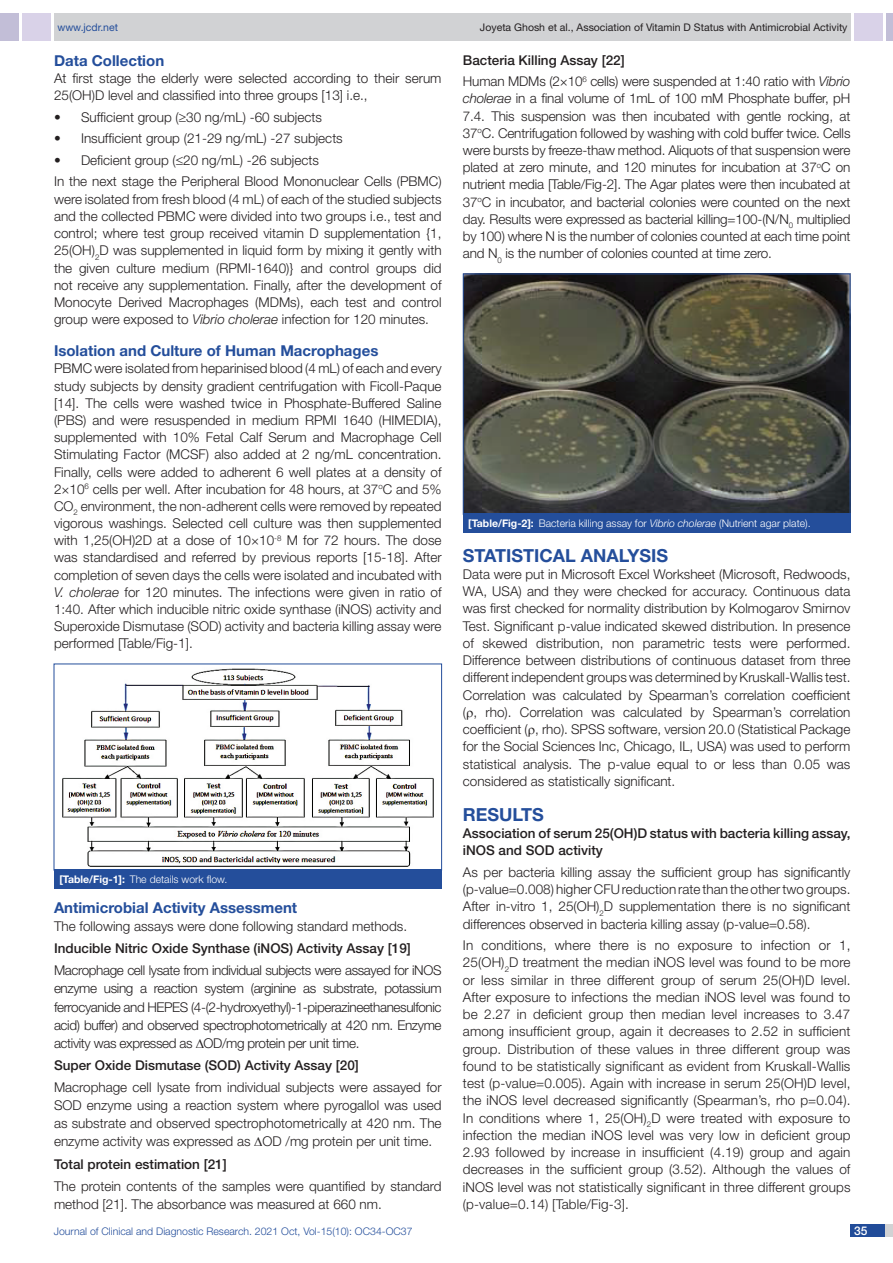
<style>
.page{position:relative;width:893px;height:1263px;background:#fff}
.page>*{position:absolute;margin:0;border:0;box-sizing:border-box;transform-origin:0 0}
.Heading{font:700 18px "Helvetica Neue";color:#244e9b}
.HEAD_2{font:700 15px "Helvetica Neue";color:#244e9b}
.Body_text{font:300 13.5px/17.2px "Helvetica Neue";color:#231f20;text-align:justify}
.Body_text-2{font:500 13.5px/17.2px "Helvetica Neue";color:#231f20}
.Bullet__sub{font:300 13.5px "Helvetica Neue";color:#231f20}
.t1{font:500 12px "Helvetica Neue";color:#fff}
.TABLE_FIG{font:300 10.5px "Helvetica Neue";color:#fff}
.t2{font:10.5px "Helvetica Neue";color:#231f20}
.t3{font:300 10.5px "Helvetica Neue";color:#244e9b}
.t4{font:10.5px "Helvetica Neue";color:#244e9b}
.s1{font-weight:500}
.s2{font-style:italic}
.s3{font-weight:700}
</style>
<div class="page">
<div style="left:54px;top:13px;width:796px;height:28px;background:#d1d2d4"></div>
<div style="left:0;top:13px;width:19px;height:28px;background:#c2bed7"></div>
<div style="left:22px;top:13px;width:29px;height:28px;background:#d9d2e8"></div>
<div style="left:886px;top:13px;width:7px;height:28px;background:#c2bed7"></div>
<div style="left:854px;top:13px;width:29px;height:28px;background:#d9d2e8"></div>
<div style="left:850px;top:1224px;width:43px;height:13px;background:#d1d2d4"></div>
<div style="left:850px;top:1224px;width:35px;height:13px;background:#214c99"></div>
<img style="left:62px;top:668px;width:372px;height:199px">
<div style="left:54px;top:664px;width:388px;height:206px;border:1px solid #244e9b"></div>
<div style="left:54px;top:870px;width:388px;height:19px;background:#244e9b"></div>
<img style="left:465px;top:276px;width:383px;height:237px">
<div style="left:463px;top:274px;width:387px;height:241px;border:1px solid #244e9b"></div>
<div style="left:463px;top:514px;width:387px;height:19px;background:#244e9b"></div>
<p class="t4" style="left:57px;top:21px;width:62px">www.jcdr.net</p>
<p class="t2" style="left:480px;top:21px;width:369px">Joyeta Ghosh et al., Association of Vitamin D Status with Antimicrobial Activity</p>
<p class="HEAD_2" style="left:54px;top:51px;width:112px">Data Collection</p>
<p class="Body_text" style="left:54px;top:69px;width:389px">At first stage the elderly were selected according to their serum<br>25(OH)D level and classified into three groups [13] i.e.,</p>
<p class="Bullet__sub" style="left:54px;top:109px;width:269px"><span class="s1">•</span> Sufficient group (≥30 ng/mL) -60 subjects</p>
<p class="Bullet__sub" style="left:54px;top:130px;width:290px"><span class="s1">•</span> Insufficient group (21-29 ng/mL) -27 subjects</p>
<p class="Bullet__sub" style="left:54px;top:152px;width:266px"><span class="s1">•</span> Deficient group (≤20 ng/mL) -26 subjects</p>
<p class="Body_text" style="left:54px;top:173px;width:389px">In the next stage the Peripheral Blood Mononuclear Cells (PBMC) were isolated from fresh blood (4 mL) of each of the studied subjects and the collected PBMC were divided into two groups i.e., test and control; where test group received vitamin D supplementation {1, 25(OH)<sub>2</sub>D was supplemented in liquid form by mixing it gently with the given culture medium (RPMI-1640)} and control groups did not receive any supplementation. Finally, after the development of Monocyte Derived Macrophages (MDMs), each test and control group were exposed to <span class="s2">Vibrio cholerae</span> infection for 120 minutes.</p>
<p class="HEAD_2" style="left:54px;top:342px;width:326px">Isolation and Culture of Human Macrophages</p>
<p class="Body_text" style="left:54px;top:360px;width:389px">PBMC were isolated from heparinised blood (4 mL) of each and every study subjects by density gradient centrifugation with Ficoll-Paque [14]. The cells were washed twice in Phosphate-Buffered Saline (PBS) and were resuspended in medium RPMI 1640 (HIMEDIA), supplemented with 10% Fetal Calf Serum and Macrophage Cell Stimulating Factor (MCSF) also added at 2 ng/mL concentration.<br>Finally, cells were added to adherent 6 well plates at a density of 2×10<sup>6</sup> cells per well. After incubation for 48 hours, at 37<sup>o</sup>C and 5% CO<sub>2</sub> environment, the non-adherent cells were removed by repeated vigorous washings. Selected cell culture was then supplemented with 1,25(OH)2D at a dose of 10×10<sup>-8</sup> M for 72 hours. The dose was standardised and referred by previous reports [15-18]. After completion of seven days the cells were isolated and incubated with <span class="s2">V. cholerae</span> for 120 minutes. The infections were given in ratio of 1:40. After which inducible nitric oxide synthase (iNOS) activity and Superoxide Dismutase (SOD) activity and bacteria killing assay were performed [Table/Fig-1].</p>
<p class="TABLE_FIG" style="left:59px;top:873px;width:169px"><span class="s3">[Table/Fig-1]:</span> The details work flow.</p>
<p class="HEAD_2" style="left:54px;top:898px;width:245px">Antimicrobial Activity Assessment</p>
<p class="Body_text" style="left:54px;top:917px;width:355px">The following assays were done following standard methods.</p>
<p class="Body_text-2" style="left:54px;top:939px;width:358px">Inducible Nitric Oxide Synthase (iNOS) Activity Assay [19]</p>
<p class="Body_text" style="left:54px;top:961px;width:389px;line-height:18px">Macrophage cell lysate from individual subjects were assayed for iNOS enzyme using a reaction system (arginine as substrate, potassium ferrocyanide and HEPES (4-(2-hydroxyethyl)-1-piperazineethanesulfonic acid) buffer) and observed spectrophotometrically at 420 nm. Enzyme activity was expressed as ∆OD/mg protein per unit time.</p>
<p class="Body_text-2" style="left:54px;top:1056px;width:306px">Super Oxide Dismutase (SOD) Activity Assay [20]</p>
<p class="Body_text" style="left:54px;top:1078px;width:389px;line-height:18px">Macrophage cell lysate from individual subjects were assayed for SOD enzyme using a reaction system where pyrogallol was used as substrate and observed spectrophotometrically at 420 nm. The enzyme activity was expressed as ∆OD /mg protein per unit time.</p>
<p class="Body_text-2" style="left:54px;top:1155px;width:174px">Total protein estimation [21]</p>
<p class="Body_text" style="left:54px;top:1177px;width:389px;line-height:18px">The protein contents of the samples were quantified by standard method [21]. The absorbance was measured at 660 nm.</p>
<p class="Body_text-2" style="left:463px;top:51px;width:163px">Bacteria Killing Assay [22]</p>
<p class="Body_text" style="left:463px;top:72px;width:389px">Human MDMs (2×10<sup>6</sup> cells) were suspended at 1:40 ratio with <span class="s2">Vibrio cholerae</span> in a final volume of 1mL of 100 mM Phosphate buffer, pH 7.4. This suspension was then incubated with gentle rocking, at 37<sup>o</sup>C. Centrifugation followed by washing with cold buffer twice. Cells were bursts by freeze-thaw method. Aliquots of that suspension were plated at zero minute, and 120 minutes for incubation at 37<sup>o</sup>C on nutrient media [Table/Fig-2]. The Agar plates were then incubated at 37<sup>o</sup>C in incubator, and bacterial colonies were counted on the next day. Results were expressed as bacterial killing=100-(N/N<sub>0</sub> multiplied by 100) where N is the number of colonies counted at each time point and N<sub>0</sub> is the number of colonies counted at time zero.</p>
<p class="TABLE_FIG" style="left:468px;top:517px;width:344px"><span class="s3">[Table/Fig-2]:</span> Bacteria killing assay for <span class="s2">Vibrio cholerae</span> (Nutrient agar plate).</p>
<p class="Heading" style="left:463px;top:544px;width:207px">STATISTICAL ANALYSIS</p>
<p class="Body_text" style="left:463px;top:565px;width:389px">Data were put in Microsoft Excel Worksheet (Microsoft, Redwoods, WA, USA) and they were checked for accuracy. Continuous data was first checked for normality distribution by Kolmogarov Smirnov Test. Significant p-value indicated skewed distribution. In presence of skewed distribution, non parametric tests were performed.<br>Difference between distributions of continuous dataset from three different independent groups was determined by Kruskall-Wallis test.<br>Correlation was calculated by Spearman’s correlation coefficient ( , rho). Correlation was calculated by Spearman’s correlation coefficient ( , rho). SPSS software, version 20.0 (Statistical Package for the Social Sciences Inc, Chicago, IL, USA) was used to perform statistical analysis. The p-value equal to or less than 0.05 was considered as statistically significant.</p>
<p class="Heading" style="left:463px;top:803px;width:83px">RESULTS</p>
<p class="Body_text-2" style="left:463px;top:824px;width:389px">Association of serum 25(OH)D status with bacteria killing assay, iNOS and SOD activity</p>
<p class="Body_text" style="left:463px;top:863px;width:389px">As per bacteria killing assay the sufficient group has significantly (p-value=0.008) higher CFU reduction rate than the other two groups.<br>After in-vitro 1, 25(OH)<sub>2</sub>D supplementation there is no significant differences observed in bacteria killing assay (p-value=0.58).</p>
<p class="Body_text" style="left:463px;top:936px;width:389px">In conditions, where there is no exposure to infection or 1, 25(OH)<sub>2</sub>D treatment the median iNOS level was found to be more or less similar in three different group of serum 25(OH)D level.<br>After exposure to infections the median iNOS level was found to be 2.27 in deficient group then median level increases to 3.47 among insufficient group, again it decreases to 2.52 in sufficient group. Distribution of these values in three different group was found to be statistically significant as evident from Kruskall-Wallis test (p-value=0.005). Again with increase in serum 25(OH)D level, the iNOS level decreased significantly (Spearman’s, rho p=0.04).<br>In conditions where 1, 25(OH)<sub>2</sub>D were treated with exposure to infection the median iNOS level was very low in deficient group 2.93 followed by increase in insufficient (4.19) group and again decreases in the sufficient group (3.52). Although the values of iNOS level was not statistically significant in three different groups (p-value=0.14) [Table/Fig-3].</p>
<p class="t3" style="left:54px;top:1225px;width:360px">Journal of Clinical and Diagnostic Research. 2021 Oct, Vol-15(10): OC34-OC37</p>
<p class="t1" style="left:854px;top:1223px;width:15px">35</p>
</div>
